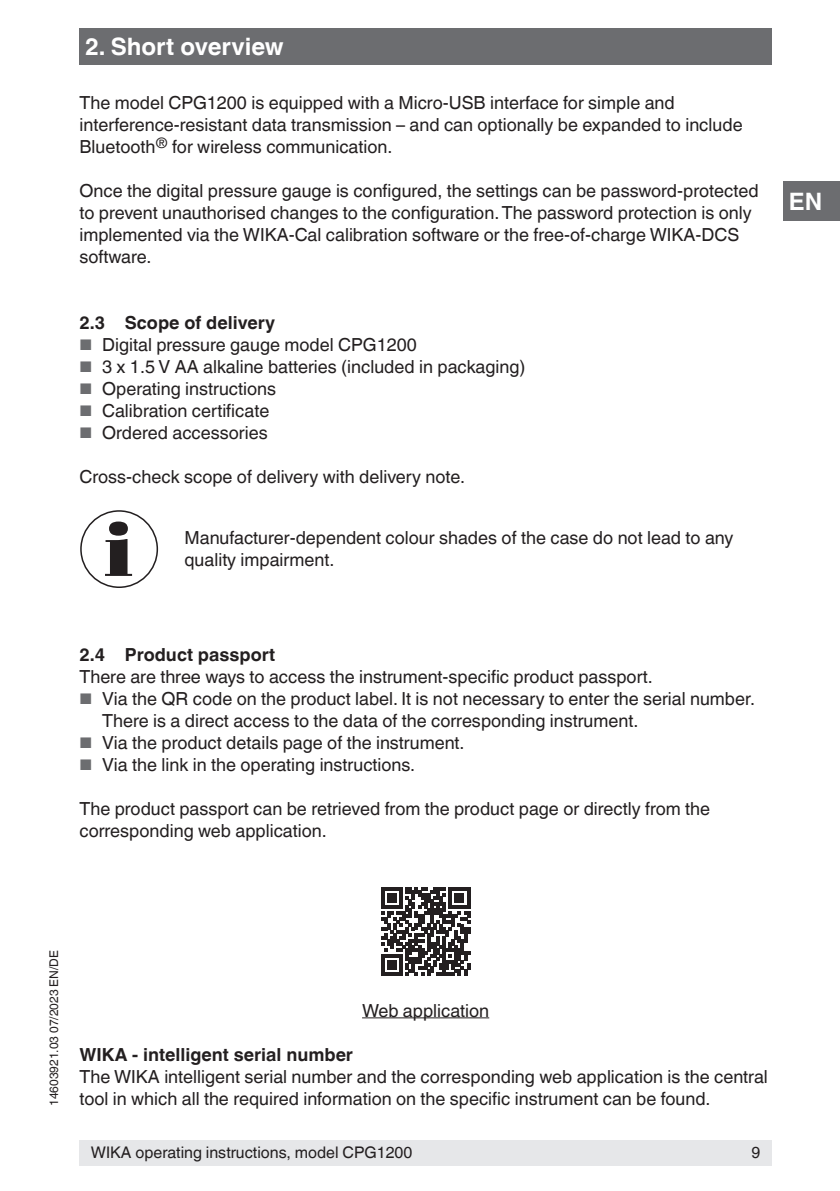
<style>
.page{position:relative;width:840px;height:1191px;background:#fff}
.page>*{position:absolute;margin:0;border:0;box-sizing:border-box;transform-origin:0 0}
.t1{font:700 24px "Helvetica World";color:#fff}
.t2{font:18px/22px "Helvetica World";color:#231f20}
.t3{font:700 18px "Helvetica World";color:#231f20}
.t4{font:16px "Helvetica World";color:#231f20}
.t5{font:12px "Helvetica World";color:#231f20}
.s1{font-size:15.4px;color:#6c6d70}
</style>
<div class="page">
<div style="left:79px;top:1140px;width:692px;height:25px;background:#e6e7e9"></div>
<div style="left:79px;top:28px;width:692px;height:37px;background:#6c6d70"></div>
<div style="left:782px;top:181px;width:57px;height:40px;background:#6c6d70"></div>
<svg style="left:105px;top:521px;width:27px;height:55px"></svg>
<div style="left:80px;top:510px;width:78px;height:78px;border:2px solid #231f20;border-radius:50%"></div>
<svg style="left:381px;top:887px;width:89px;height:89px"></svg>
<hr style="left:362px;top:1017px;width:127px;height:1px;background:#231f20">
<h1 class="t1" style="left:85px;top:33px;width:200px">2. Short overview</h1>
<p class="t2" style="left:79px;top:92px;width:664px">The model CPG1200 is equipped with a Micro-USB interface for simple and interference-resistant data transmission – and can optionally be expanded to include<br>Bluetooth<sup>®</sup> for wireless communication.</p>
<p class="t2" style="left:79px;top:180px;width:680px">Once the digital pressure gauge is configured, the settings can be password-protected to prevent unauthorised changes to the configuration. The password protection is only implemented via the WIKA-Cal calibration software or the free-of-charge WIKA-DCS software.</p>
<p class="t3" style="left:79px;top:313px;width:197px">2.3 Scope of delivery</p>
<p class="t2" style="left:79px;top:334px;width:338px"><span class="s1">■</span> Digital pressure gauge model CPG1200</p>
<p class="t2" style="left:79px;top:356px;width:447px"><span class="s1">■</span> 3 x 1.5 V AA alkaline batteries (included in packaging)</p>
<p class="t2" style="left:79px;top:378px;width:198px"><span class="s1">■</span> Operating instructions</p>
<p class="t2" style="left:79px;top:400px;width:191px"><span class="s1">■</span> Calibration certificate</p>
<p class="t2" style="left:79px;top:422px;width:190px"><span class="s1">■</span> Ordered accessories</p>
<p class="t2" style="left:79px;top:466px;width:387px">Cross-check scope of delivery with delivery note.</p>
<p class="t2" style="left:184px;top:527px;width:550px">Manufacturer-dependent colour shades of the case do not lead to any quality impairment.</p>
<p class="t3" style="left:79px;top:644px;width:197px">2.4 Product passport</p>
<p class="t2" style="left:79px;top:665px;width:574px">There are three ways to access the instrument-specific product passport.</p>
<p class="t2" style="left:102px;top:687px;width:654px;text-indent:-23px"><span class="s1">■</span> Via the QR code on the product label. It is not necessary to enter the serial number.<br>There is a direct access to the data of the corresponding instrument.</p>
<p class="t2" style="left:79px;top:731px;width:386px"><span class="s1">■</span> Via the product details page of the instrument.</p>
<p class="t2" style="left:79px;top:753px;width:337px"><span class="s1">■</span> Via the link in the operating instructions.</p>
<p class="t2" style="left:79px;top:797px;width:632px">The product passport can be retrieved from the product page or directly from the corresponding web application.</p>
<h1 class="t1" style="left:788px;top:188px;width:35px">EN</h1>
<p class="t5" style="left:47px;top:1106px;width:157px;rotate:-90deg">14603921.03 07/2023 EN/DE</p>
<p class="t2" style="left:362px;top:1000px;width:129px">Web application</p>
<p class="t3" style="left:79px;top:1044px;width:275px">WIKA - intelligent serial number</p>
<p class="t2" style="left:79px;top:1066px;width:689px">The WIKA intelligent serial number and the corresponding web application is the central tool in which all the required information on the specific instrument can be found.</p>
<p class="t4" style="left:91px;top:1143px;width:323px">WIKA operating instructions, model CPG1200</p>
<p class="t4" style="left:751px;top:1143px;width:10px">9</p>
</div>
